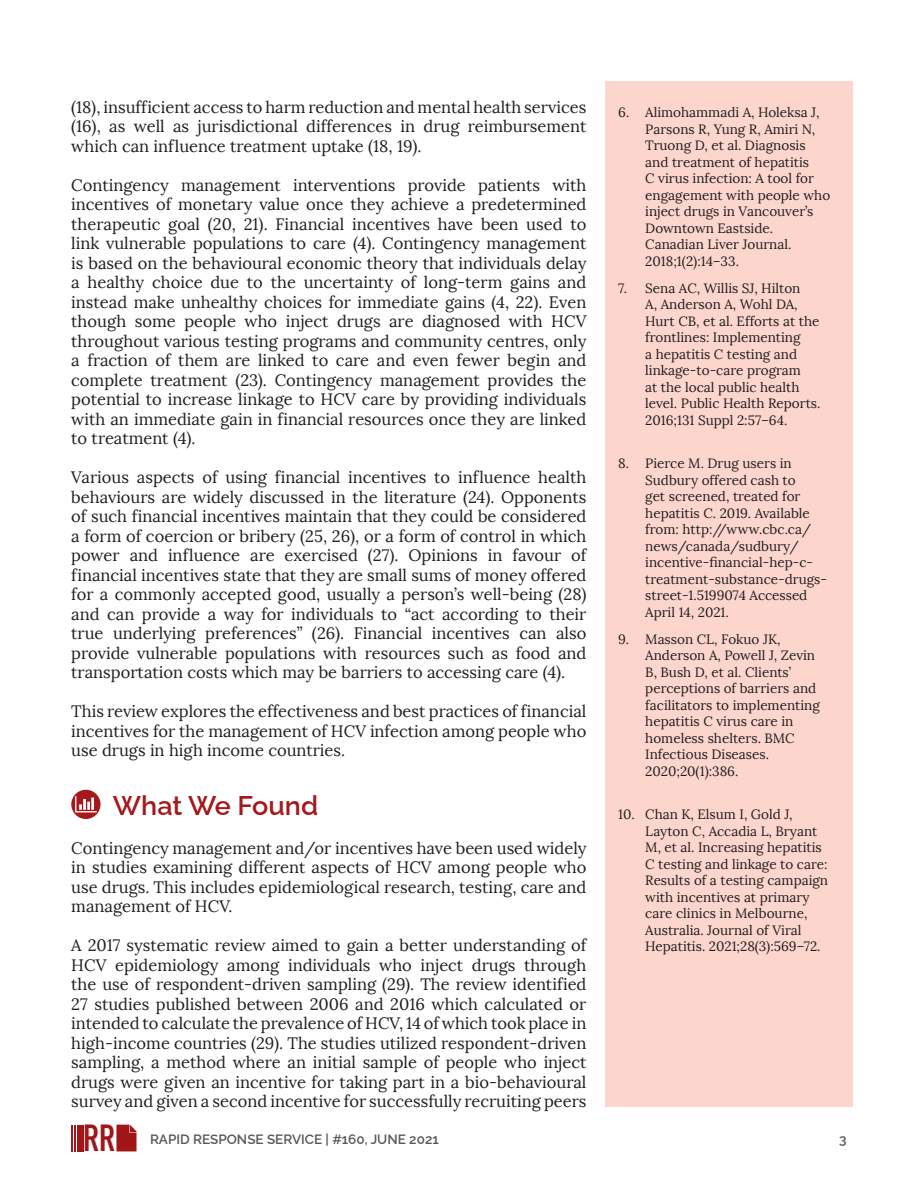
<style>
.page{position:relative;width:918px;height:1188px;background:#fff}
.page>*{position:absolute;margin:0;border:0;box-sizing:border-box;transform-origin:0 0}
.t1{font:700 37.2px "DIN Condensed";color:#a01619}
.H2___column_width{font:600 27px "Raleway";color:#a5181b}
.body__serif__11pt{font:16.5px/19.5px "Lora";color:#231f20;text-align:justify}
.t2{font:13.5px/16.5px "Lora";color:#231f20}
.t3{font:600 13.5px "Raleway";color:#57585a}
</style>
<div class="page">
<hr style="left:71px;top:1125px;width:2px;height:26px;background:#a01619">
<hr style="left:74px;top:1125px;width:2px;height:26px;background:#a01619">
<hr style="left:77px;top:1125px;width:2px;height:26px;background:#a01619">
<hr style="left:81px;top:1125px;width:3px;height:26px;background:#a01619">
<svg style="left:116px;top:1125px;width:21px;height:26px"></svg>
<div style="left:605px;top:81px;width:248px;height:1026px;background:#fcd5cd"></div>
<svg style="left:71px;top:790px;width:30px;height:29px"></svg>
<svg style="left:75px;top:796px;width:22px;height:16px"></svg>
<p class="body__serif__11pt" style="left:71px;top:97px;width:517px">(18), insufficient access to harm reduction and mental health services (16), as well as jurisdictional differences in drug reimbursement which can influence treatment uptake (18, 19).</p>
<p class="body__serif__11pt" style="left:71px;top:175px;width:517px">Contingency management interventions provide patients with incentives of monetary value once they achieve a predetermined therapeutic goal (20, 21). Financial incentives have been used to link vulnerable populations to care (4). Contingency management is based on the behavioural economic theory that individuals delay a healthy choice due to the uncertainty of long-term gains and instead make unhealthy choices for immediate gains (4, 22). Even though some people who inject drugs are diagnosed with HCV throughout various testing programs and community centres, only a fraction of them are linked to care and even fewer begin and complete treatment (23). Contingency management provides the potential to increase linkage to HCV care by providing individuals with an immediate gain in financial resources once they are linked to treatment (4).</p>
<p class="body__serif__11pt" style="left:71px;top:468px;width:517px">Various aspects of using financial incentives to influence health behaviours are widely discussed in the literature (24). Opponents of such financial incentives maintain that they could be considered a form of coercion or bribery (25, 26), or a form of control in which power and influence are exercised (27). Opinions in favour of financial incentives state that they are small sums of money offered for a commonly accepted good, usually a person’s well-being (28) and can provide a way for individuals to “act according to their true underlying preferences” (26). Financial incentives can also provide vulnerable populations with resources such as food and transportation costs which may be barriers to accessing care (4).</p>
<p class="body__serif__11pt" style="left:71px;top:702px;width:517px">This review explores the effectiveness and best practices of financial incentives for the management of HCV infection among people who use drugs in high income countries.</p>
<p class="H2___column_width" style="left:113px;top:783px;width:207px">What We Found</p>
<p class="body__serif__11pt" style="left:71px;top:838px;width:517px">Contingency management and/or incentives have been used widely in studies examining different aspects of HCV among people who use drugs. This includes epidemiological research, testing, care and management of HCV.</p>
<p class="body__serif__11pt" style="left:71px;top:936px;width:517px">A 2017 systematic review aimed to gain a better understanding of HCV epidemiology among individuals who inject drugs through the use of respondent-driven sampling (29). The review identified 27 studies published between 2006 and 2016 which calculated or intended to calculate the prevalence of HCV, 14 of which took place in high-income countries (29). The studies utilized respondent-driven sampling, a method where an initial sample of people who inject drugs were given an incentive for taking part in a bio-behavioural survey and given a second incentive for successfully recruiting peers</p>
<p class="t2" style="left:645px;top:104px;width:186px;text-indent:-27px">6. Alimohammadi A, Holeksa J,<br>Parsons R, Yung R, Amiri N,<br>Truong D, et al. Diagnosis and treatment of hepatitis<br>C virus infection: A tool for engagement with people who inject drugs in Vancouver’s<br>Downtown Eastside.<br>Canadian Liver Journal.<br>2018;1(2):14–33.</p>
<p class="t2" style="left:645px;top:280px;width:177px;text-indent:-27px">7. Sena AC, Willis SJ, Hilton<br>A, Anderson A, Wohl DA,<br>Hurt CB, et al. Efforts at the frontlines: Implementing<br>a hepatitis C testing and linkage-to-care program<br>at the local public health level. Public Health Reports.<br>2016;131 Suppl 2:57–64.</p>
<p class="t2" style="left:645px;top:455px;width:183px;text-indent:-27px">8. Pierce M. Drug users in<br>Sudbury offered cash to<br>get screened, treated for hepatitis C. 2019. Available from: http://www.cbc.ca/ news/canada/sudbury/ incentive-financial-hep-c&shy;treatment-substance-drugs&shy;street-1.5199074 Accessed<br>April 14, 2021.</p>
<p class="t2" style="left:645px;top:631px;width:176px;text-indent:-27px">9. Masson CL, Fokuo JK,<br>Anderson A, Powell J, Zevin<br>B, Bush D, et al. Clients’ perceptions of barriers and facilitators to implementing hepatitis C virus care in homeless shelters. BMC<br>Infectious Diseases.<br>2020;20(1):386.</p>
<p class="t2" style="left:645px;top:806px;width:184px;text-indent:-27px">10. Chan K, Elsum I, Gold J,<br>Layton C, Accadia L, Bryant<br>M, et al. Increasing hepatitis<br>C testing and linkage to care:<br>Results of a testing campaign with incentives at primary care clinics in Melbourne,<br>Australia. Journal of Viral<br>Hepatitis. 2021;28(3):569–72.</p>
<h1 class="t1" style="left:83px;top:1113px;width:33px">RR</h1>
<p class="t3" style="left:150px;top:1128px;width:290px">RAPID RESPONSE SERVICE | #160, JUNE 2021</p>
<p class="t3" style="left:839px;top:1128px;width:9px">3</p>
</div>
